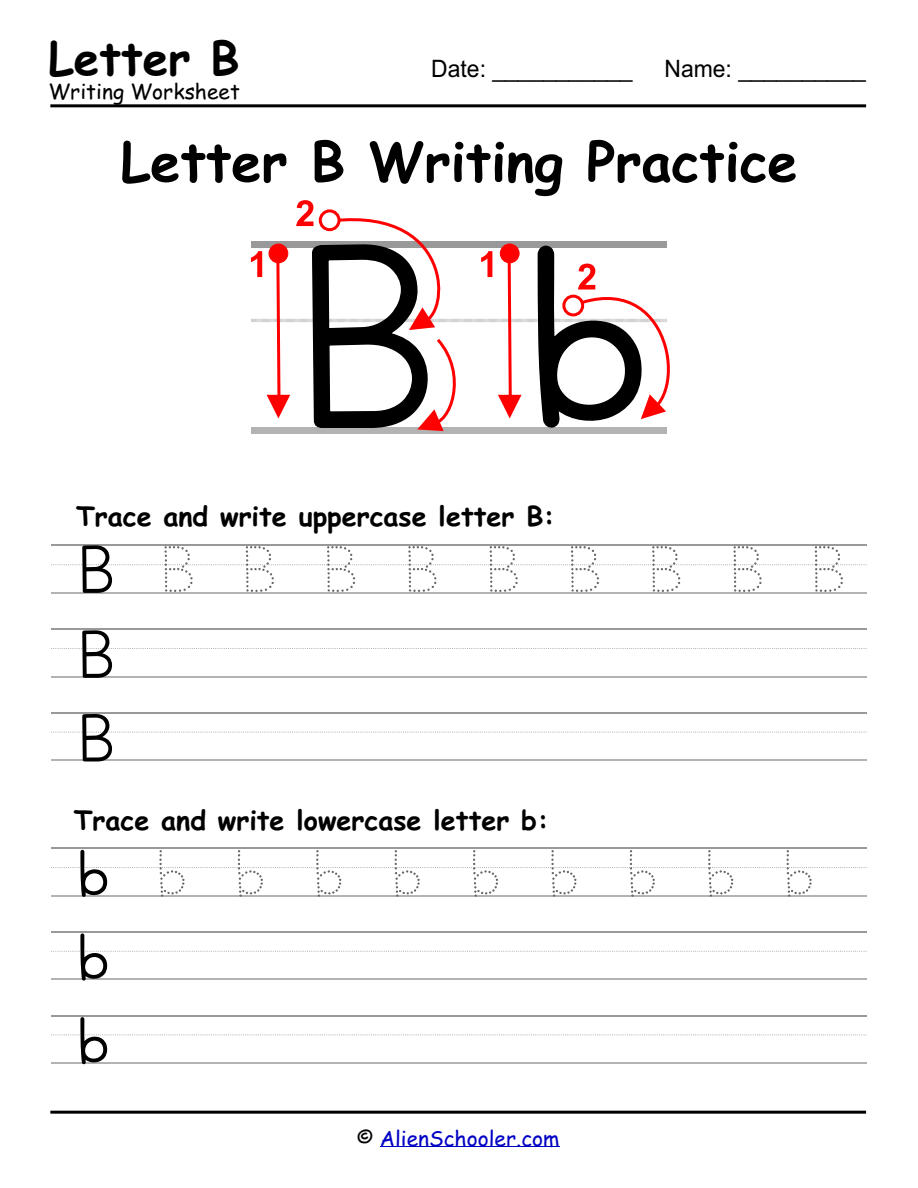
<style>
.page{position:relative;width:918px;height:1188px;background:#fff}
.page>*{position:absolute;margin:0;border:0;box-sizing:border-box;transform-origin:0 0}
.t1{font:700 54px "Comic Sans MS";color:#000}
.t2{font:700 46.05px "Comic Sans MS";color:#000}
.t3{font:700 27px "Comic Sans MS";color:#000}
.t4{font:24px "Arial";color:#000;scale:.95 1}
.t5{font:21px "Comic Sans MS";color:#0000c4}
.t6{font:21px "Comic Sans MS";color:#000}
.s1{color:#000}
</style>
<div class="page">
<hr style="left:50px;top:104px;width:816px;height:3px;background:#000">
<hr style="left:50px;top:1111px;width:816px;height:3px;background:#000">
<hr style="left:51px;top:592px;width:816px;height:2px;background:#b3b3b3">
<svg style="left:51px;top:545px;width:816px;height:48px"></svg>
<hr style="left:51px;top:628px;width:816px;height:2px;background:#999">
<svg style="left:51px;top:630px;width:816px;height:48px"></svg>
<hr style="left:51px;top:712px;width:816px;height:2px;background:#999">
<svg style="left:51px;top:714px;width:816px;height:47px"></svg>
<hr style="left:51px;top:847px;width:816px;height:2px;background:#999">
<svg style="left:51px;top:850px;width:816px;height:47px"></svg>
<hr style="left:51px;top:931px;width:816px;height:2px;background:#999">
<svg style="left:51px;top:933px;width:816px;height:48px"></svg>
<hr style="left:51px;top:1015px;width:816px;height:1px;background:#999">
<svg style="left:51px;top:1017px;width:816px;height:47px"></svg>
<hr style="left:380px;top:1146px;width:180px;height:1px;background:#0000c4">
<svg style="left:251px;top:200px;width:419px;height:234px"></svg>
<h2 class="t2" style="left:48px;top:38px;width:193px">Letter B</h2>
<p class="t6" style="left:48px;top:82px;width:193px">Writing Worksheet</p>
<p class="t4" style="left:431px;top:60px;width:213px">Date: ___________</p>
<p class="t4" style="left:665px;top:60px;width:213px">Name: __________</p>
<h1 class="t1" style="left:121px;top:138px;width:679px">Letter B Writing Practice</h1>
<p class="t3" style="left:76px;top:505px;width:480px">Trace and write uppercase letter B:</p>
<p class="t3" style="left:74px;top:809px;width:477px">Trace and write lowercase letter b:</p>
<p class="t5" style="left:357px;top:1129px;width:204px"><span class="s1">©</span> AlienSchooler.com</p>
</div>
